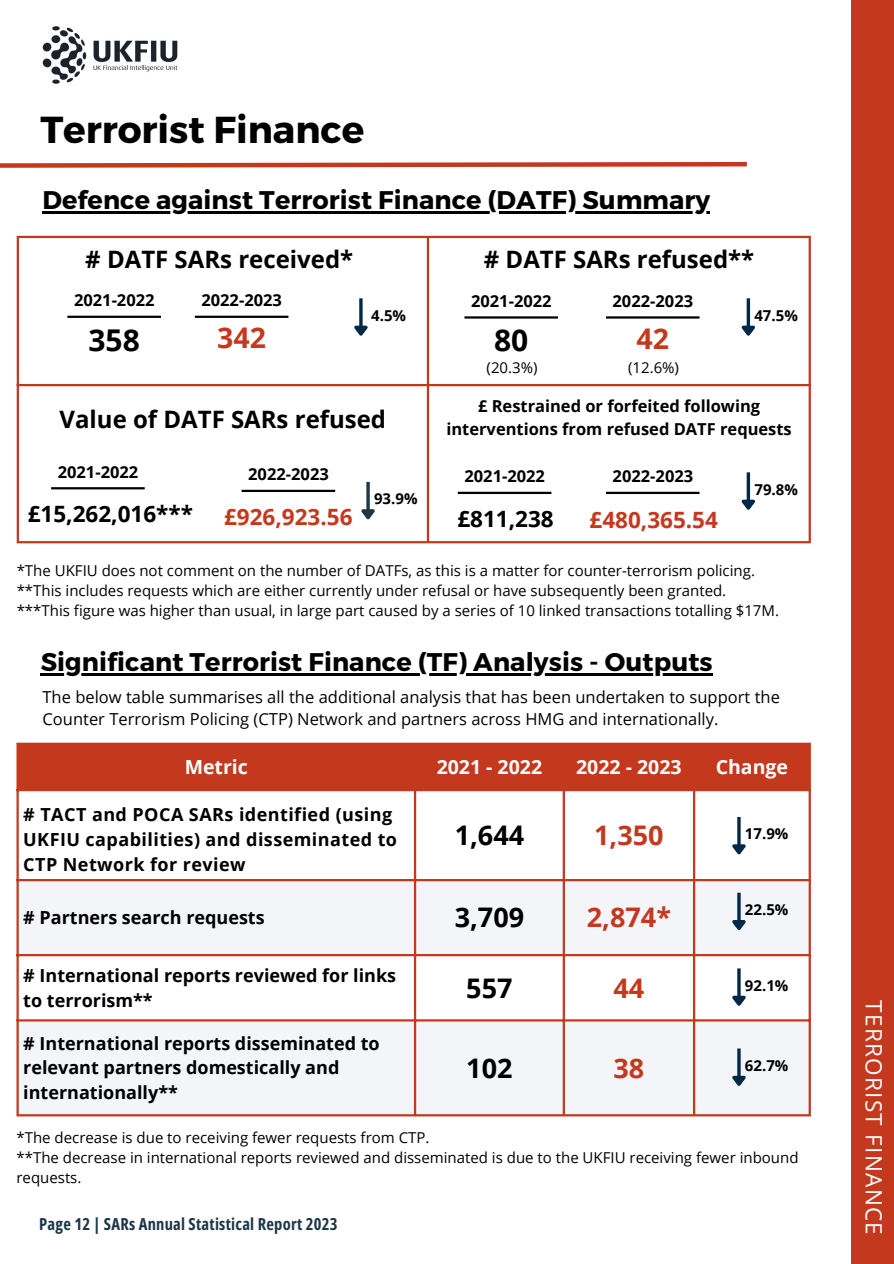
<style>
.page{position:relative;width:894px;height:1264px;background:#fff}
.page>*{position:absolute;margin:0;border:0;box-sizing:border-box;transform-origin:0 0}
.t1{font:700 37.5px "Montserrat";color:#000}
.t2{font:700 30px "Open Sans";color:#000}
.t3{font:700 28.5px "Open Sans";color:#c4391d}
.t4{font:700 27px "Open Sans";color:#000}
.t5{font:700 27px "Open Sans";color:#c4391d}
.t6{font:700 25.5px "Montserrat";letter-spacing:.005em;color:#000}
.t7{font:700 24px "Open Sans";color:#000}
.t8{font:700 22.5px "Open Sans";color:#000}
.t9{font:700 22.5px "Open Sans";color:#c4391d}
.t10{font:22.5px "Open Sans";letter-spacing:.06em;color:#fff}
.t11{font:700 19.5px "Open Sans";color:#fff}
.t12{font:700 18px/24.8px "Open Sans";color:#000}
.t13{font:700 18px/24.8px "Open Sans";letter-spacing:.025em;color:#000}
.t14{font:16.5px/22.5px "Open Sans";color:#000}
.t15{font:700 16.5px/22.5px "Open Sans";color:#000;text-align:center}
.t16{font:700 16.5px "Open Sans Condensed";letter-spacing:.015em;color:#1d3747}
.t17{font:15px/20.2px "Open Sans";color:#000}
.t18{font:700 15px "Open Sans";color:#000}
</style>
<div class="page">
<img style="left:42px;top:26px;width:136px;height:58px">
<div style="left:850px;top:0;width:43px;height:1263px;background:#c4391d"></div>
<svg style="left:0;top:161px;width:747px;height:7px"></svg>
<hr style="left:42px;top:211px;width:668px;height:3px;background:#000">
<svg style="left:429px;top:238px;width:379px;height:303px"></svg>
<hr style="left:17px;top:238px;width:2px;height:303px;background:#c4391d">
<hr style="left:426px;top:238px;width:3px;height:303px;background:#c4391d">
<hr style="left:808px;top:238px;width:2px;height:303px;background:#c4391d">
<hr style="left:17px;top:236px;width:793px;height:2px;background:#c4391d">
<hr style="left:17px;top:384px;width:793px;height:2px;background:#c4391d">
<hr style="left:17px;top:541px;width:793px;height:2px;background:#c4391d">
<hr style="left:359px;top:298px;width:3px;height:28px;background:#012846">
<svg style="left:354px;top:322px;width:14px;height:14px"></svg>
<hr style="left:67px;top:316px;width:94px;height:2px;background:#000">
<hr style="left:195px;top:316px;width:93px;height:2px;background:#000">
<hr style="left:746px;top:298px;width:3px;height:28px;background:#012846">
<svg style="left:736px;top:322px;width:22px;height:18px"></svg>
<hr style="left:464px;top:316px;width:94px;height:2px;background:#000">
<hr style="left:606px;top:316px;width:93px;height:2px;background:#000">
<hr style="left:51px;top:487px;width:94px;height:2px;background:#000">
<hr style="left:241px;top:490px;width:94px;height:2px;background:#000">
<hr style="left:366px;top:482px;width:3px;height:28px;background:#1d3747">
<svg style="left:361px;top:506px;width:14px;height:14px"></svg>
<hr style="left:457px;top:492px;width:94px;height:2px;background:#000">
<hr style="left:606px;top:492px;width:93px;height:2px;background:#000">
<hr style="left:746px;top:472px;width:3px;height:28px;background:#012846">
<svg style="left:736px;top:496px;width:22px;height:17px"></svg>
<hr style="left:41px;top:673px;width:671px;height:2px;background:#000">
<div style="left:19px;top:745px;width:789px;height:44px;background:#c4391d"></div>
<svg style="left:19px;top:791px;width:789px;height:88px"></svg>
<svg style="left:19px;top:881px;width:789px;height:233px;fill:#f3f5f9"></svg>
<hr style="left:16px;top:745px;width:3px;height:369px;background:#c4391d">
<hr style="left:414px;top:745px;width:2px;height:369px;background:#c4391d">
<hr style="left:562px;top:745px;width:2px;height:369px;background:#c4391d">
<hr style="left:692px;top:745px;width:3px;height:369px;background:#c4391d">
<hr style="left:808px;top:745px;width:2px;height:369px;background:#c4391d">
<hr style="left:16px;top:742px;width:794px;height:3px;background:#c4391d">
<hr style="left:16px;top:789px;width:794px;height:2px;background:#c4391d">
<hr style="left:16px;top:879px;width:794px;height:2px;background:#c4391d">
<hr style="left:16px;top:954px;width:794px;height:2px;background:#c4391d">
<hr style="left:16px;top:1019px;width:794px;height:2px;background:#c4391d">
<hr style="left:16px;top:1114px;width:794px;height:2px;background:#c4391d">
<hr style="left:737px;top:817px;width:3px;height:28px;background:#012846">
<svg style="left:727px;top:841px;width:21px;height:17px"></svg>
<hr style="left:737px;top:892px;width:3px;height:28px;background:#012846">
<svg style="left:727px;top:917px;width:21px;height:17px"></svg>
<hr style="left:737px;top:968px;width:3px;height:28px;background:#012846">
<svg style="left:727px;top:992px;width:21px;height:17px"></svg>
<hr style="left:737px;top:1048px;width:3px;height:28px;background:#012846">
<svg style="left:727px;top:1072px;width:21px;height:17px"></svg>
<h1 class="t1" style="left:40px;top:105px;width:325px">Terrorist Finance</h1>
<h3 class="t6" style="left:42px;top:183px;width:669px">Defence against Terrorist Finance (DATF) Summary</h3>
<h3 class="t7" style="left:85px;top:242px;width:269px"># DATF SARs received*</h3>
<h3 class="t7" style="left:483px;top:242px;width:272px"># DATF SARs refused**</h3>
<p class="t15" style="left:74px;top:289px;width:82px">2021-2022</p>
<p class="t15" style="left:201px;top:289px;width:82px">2022-2023</p>
<p class="t15" style="left:471px;top:289px;width:82px">2021-2022</p>
<p class="t15" style="left:612px;top:289px;width:82px">2022-2023</p>
<p class="t18" style="left:371px;top:305px;width:36px">4.5%</p>
<p class="t18" style="left:754px;top:305px;width:45px">47.5%</p>
<h2 class="t2" style="left:88px;top:318px;width:53px">358</h2>
<h3 class="t3" style="left:217px;top:318px;width:50px">342</h3>
<h2 class="t2" style="left:494px;top:319px;width:36px">80</h2>
<h3 class="t3" style="left:636px;top:319px;width:34px">42</h3>
<p class="t17" style="left:486px;top:357px;width:52px">(20.3%)</p>
<p class="t17" style="left:628px;top:357px;width:52px">(12.6%)</p>
<h3 class="t7" style="left:60px;top:403px;width:328px">Value of DATF SARs refused</h3>
<p class="t15" style="left:446px;top:394px;width:347px">£ Restrained or forfeited following interventions from refused DATF requests</p>
<p class="t15" style="left:58px;top:460px;width:82px">2021-2022</p>
<h3 class="t8" style="left:28px;top:498px;width:167px">£15,262,016***</h3>
<p class="t15" style="left:248px;top:463px;width:82px">2022-2023</p>
<h3 class="t9" style="left:224px;top:500px;width:130px">£926,923.56</h3>
<p class="t18" style="left:374px;top:488px;width:45px">93.9%</p>
<p class="t15" style="left:464px;top:465px;width:82px">2021-2022</p>
<h3 class="t8" style="left:457px;top:503px;width:98px">£811,238</h3>
<p class="t15" style="left:612px;top:465px;width:82px">2022-2023</p>
<h3 class="t9" style="left:589px;top:504px;width:130px">£480,365.54</h3>
<p class="t18" style="left:754px;top:478px;width:45px">79.8%</p>
<p class="t17" style="left:17px;top:559px;width:763px">*The UKFIU does not comment on the number of DATFs, as this is a matter for counter-terrorism policing. **This includes requests which are either currently under refusal or have subsequently been granted. ***This figure was higher than usual, in large part caused by a series of 10 linked transactions totalling $17M.</p>
<h3 class="t6" style="left:41px;top:645px;width:673px">Significant Terrorist Finance (TF) Analysis - Outputs</h3>
<p class="t14" style="left:42px;top:685px;width:738px">The below table summarises all the additional analysis that has been undertaken to support the<br>Counter Terrorism Policing (CTP) Network and partners across HMG and internationally.</p>
<h3 class="t11" style="left:185px;top:753px;width:65px">Metric</h3>
<h3 class="t11" style="left:436px;top:753px;width:107px">2021 - 2022</h3>
<h3 class="t11" style="left:576px;top:753px;width:107px">2022 - 2023</h3>
<h3 class="t11" style="left:715px;top:753px;width:74px">Change</h3>
<p class="t13" style="left:23px;top:801px;width:375px"># TACT and POCA SARs identified (using<br>UKFIU capabilities) and disseminated to<br>CTP Network for review</p>
<h3 class="t4" style="left:454px;top:816px;width:71px">1,644</h3>
<h3 class="t5" style="left:594px;top:816px;width:71px">1,350</h3>
<p class="t18" style="left:744px;top:823px;width:45px">17.9%</p>
<p class="t12" style="left:23px;top:904px;width:243px"># Partners search requests</p>
<h3 class="t4" style="left:454px;top:898px;width:71px">3,709</h3>
<h3 class="t5" style="left:586px;top:898px;width:86px">2,874*</h3>
<p class="t12" style="left:23px;top:962px;width:374px"># International reports reviewed for links to terrorism**</p>
<h3 class="t4" style="left:466px;top:969px;width:48px">557</h3>
<h3 class="t5" style="left:613px;top:969px;width:32px">44</h3>
<p class="t12" style="left:23px;top:1030px;width:358px"># International reports disseminated to relevant partners domestically and internationally**</p>
<h3 class="t4" style="left:466px;top:1048px;width:48px">102</h3>
<h3 class="t5" style="left:613px;top:1048px;width:32px">38</h3>
<p class="t18" style="left:744px;top:899px;width:45px">22.5%</p>
<p class="t18" style="left:744px;top:974px;width:45px">92.1%</p>
<p class="t18" style="left:744px;top:1054px;width:45px">62.7%</p>
<p class="t17" style="left:16px;top:1126px;width:783px">*The decrease is due to receiving fewer requests from CTP.<br>**The decrease in international reports reviewed and disseminated is due to the UKFIU receiving fewer inbound requests.</p>
<p class="t16" style="left:39px;top:1212px;width:300px">Page 12 | SARs Annual Statistical Report 2023</p>
<h3 class="t10" style="left:889px;top:999px;width:236px;rotate:90deg">TERRORIST FINANCE</h3>
</div>
